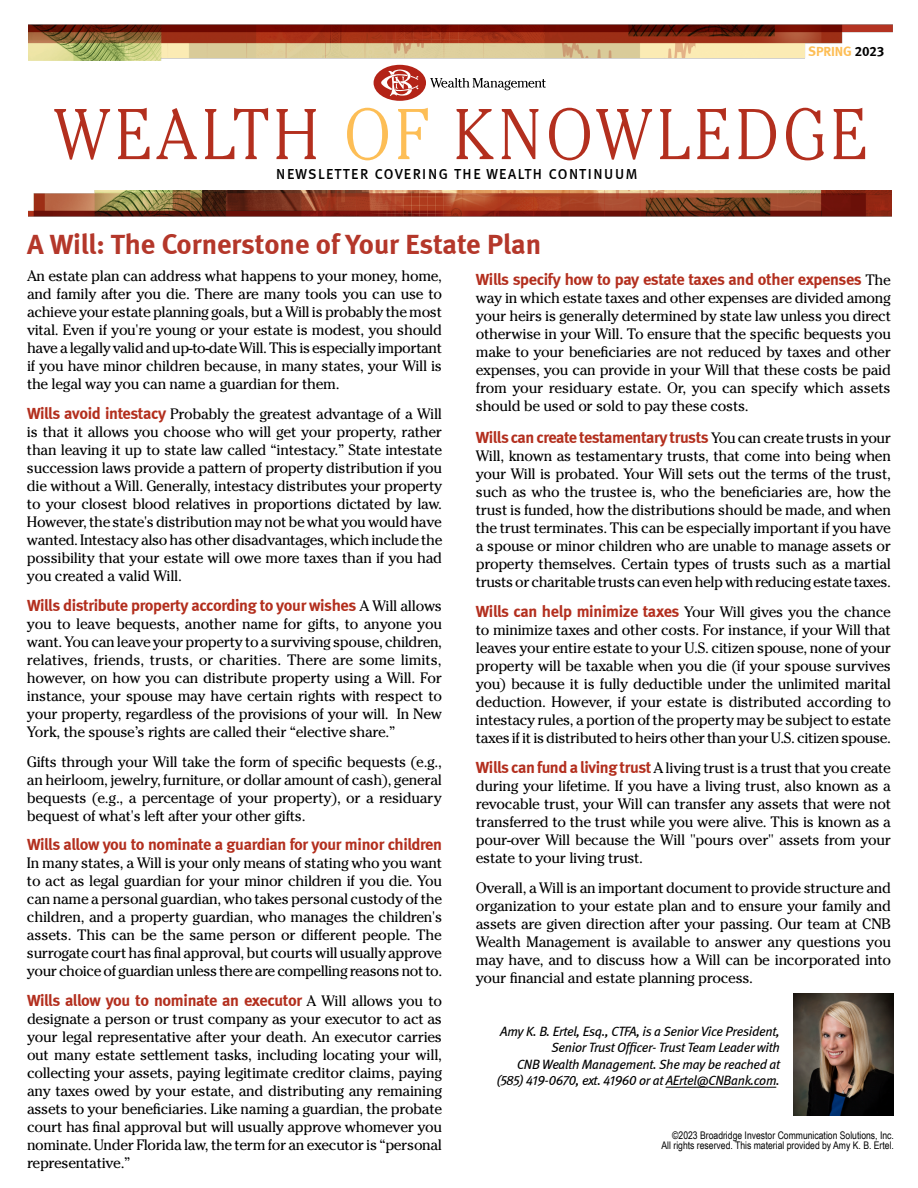
<style>
.page{position:relative;width:918px;height:1188px;background:#fff}
.page>*{position:absolute;margin:0;border:0;box-sizing:border-box;transform-origin:0 0}
.t1{font:300 71.25px "Cheltenham Std";letter-spacing:.08em;color:#b32f1e;scale:.89 1}
.t2{font:28.5px "Meta Bold LF";color:#b4372a}
.t3{font:18.75px "Meta Book LF Caps";letter-spacing:.06em;color:#000;scale:.88 1}
.t4{font:16.5px "Meta Bold LF";letter-spacing:-.025em;color:#b32f1e}
.t5{font:15px/18px "Cheltenham Std";letter-spacing:-.02em;color:#000;text-align:justify}
.t6{font:italic 13.5px/16.5px "Meta";letter-spacing:-.02em;color:#000;text-align:right}
.t7{font:13.5px "Meta Bold LF";letter-spacing:-.01em;color:#fdbe56}
.t8{font:10.5px/10.5px "Arial Narrow";color:#000;text-align:right}
.s1{color:#000}
.s2{color:#fdbe56}
.s3{font-family:"Meta Bold LF";font-size:16.5px;color:#b32f1e}
.s4{font-family:"Cheltenham Std";font-size:15px;color:#000}
.s5{font-family:"Meta Book Italic Caps Expert";font-style:normal}
</style>
<div class="page">
<img style="left:28px;top:24px;width:864px;height:36px">
<img style="left:28px;top:190px;width:864px;height:27px">
<hr style="left:666px;top:1087px;width:110px;height:1px;background:#000">
<div style="left:372px;top:63px;width:56px;height:39px;border:3px solid #fff;border-radius:50%"></div>
<div style="left:374px;top:65px;width:52px;height:36px;background:#b32317;border-radius:50%"></div>
<svg style="left:381px;top:69px;width:38px;height:27px"></svg>
<svg style="left:430px;top:78px;width:116px;height:12px"></svg>
<img style="left:793px;top:993px;width:101px;height:122px">
<p class="t7" style="left:808px;top:44px;width:78px">SPRING <span class="s1">2023</span></p>
<h1 class="t1" style="left:53px;top:93px;width:915px">WEALTH <span class="s2">OF</span> KNOWLEDGE</h1>
<p class="t3" style="left:276px;top:162px;width:413px">newsletter covering the wealth continuum</p>
<h2 class="t2" style="left:27px;top:228px;width:516px">A Will: The Cornerstone of Your Estate Plan</h2>
<p class="t5" style="left:27px;top:266px;width:417px">An estate plan can address what happens to your money, home, and family after you die. There are many tools you can use to achieve your estate planning goals, but a Will is probably the most vital. Even if you're young or your estate is modest, you should have a legally valid and up-to-date Will. This is especially important if you have minor children because, in many states, your Will is the legal way you can name a guardian for them.</p>
<p class="t5" style="left:27px;top:404px;width:417px"><span class="s3">Wills avoid intestacy</span> Probably the greatest advantage of a Will is that it allows you choose who will get your property, rather than leaving it up to state law called “intestacy.” State intestate succession laws provide a pattern of property distribution if you die without a Will. Generally, intestacy distributes your property to your closest blood relatives in proportions dictated by law.<br>However, the state's distribution may not be what you would have wanted. Intestacy also has other disadvantages, which include the possibility that your estate will owe more taxes than if you had you created a valid Will.</p>
<p class="t4" style="left:27px;top:595px;width:417px">Wills distribute property according to your wishes <span class="s4">A Will allows</span></p>
<p class="t5" style="left:27px;top:614px;width:417px">you to leave bequests, another name for gifts, to anyone you want. You can leave your property to a surviving spouse, children, relatives, friends, trusts, or charities. There are some limits, however, on how you can distribute property using a Will. For instance, your spouse may have certain rights with respect to your property, regardless of the provisions of your will. In New York, the spouse’s rights are called their “elective share.”</p>
<p class="t5" style="left:27px;top:752px;width:417px">Gifts through your Will take the form of specific bequests (e.g., an heirloom, jewelry, furniture, or dollar amount of cash), general bequests (e.g., a percentage of your property), or a residuary bequest of what's left after your other gifts.</p>
<p class="t4" style="left:27px;top:834px;width:417px">Wills allow you to nominate a guardian for your minor children</p>
<p class="t5" style="left:27px;top:854px;width:417px">In many states, a Will is your only means of stating who you want to act as legal guardian for your minor children if you die. You can name a personal guardian, who takes personal custody of the children, and a property guardian, who manages the children's assets. This can be the same person or different people. The surrogate court has final approval, but courts will usually approve your choice of guardian unless there are compelling reasons not to.</p>
<p class="t4" style="left:27px;top:990px;width:417px">Wills allow you to nominate an executor <span class="s4">A Will allows you to</span></p>
<p class="t5" style="left:27px;top:1010px;width:417px">designate a person or trust company as your executor to act as your legal representative after your death. An executor carries out many estate settlement tasks, including locating your will, collecting your assets, paying legitimate creditor claims, paying any taxes owed by your estate, and distributing any remaining assets to your beneficiaries. Like naming a guardian, the probate court has final approval but will usually approve whomever you nominate. Under Florida law, the term for an executor is “personal representative.”</p>
<p class="t4" style="left:476px;top:270px;width:417px">Wills specify how to pay estate taxes and other expenses <span class="s4">The</span></p>
<p class="t5" style="left:476px;top:289px;width:417px">way in which estate taxes and other expenses are divided among your heirs is generally determined by state law unless you direct otherwise in your Will. To ensure that the specific bequests you make to your beneficiaries are not reduced by taxes and other expenses, you can provide in your Will that these costs be paid from your residuary estate. Or, you can specify which assets should be used or sold to pay these costs.</p>
<p class="t4" style="left:476px;top:428px;width:417px">Wills can create testamentary trusts <span class="s4">You can create trusts in your</span></p>
<p class="t5" style="left:476px;top:447px;width:417px">Will, known as testamentary trusts, that come into being when your Will is probated. Your Will sets out the terms of the trust, such as who the trustee is, who the beneficiaries are, how the trust is funded, how the distributions should be made, and when the trust terminates. This can be especially important if you have a spouse or minor children who are unable to manage assets or property themselves. Certain types of trusts such as a martial trusts or charitable trusts can even help with reducing estate taxes.</p>
<p class="t4" style="left:476px;top:602px;width:417px">Wills can help minimize taxes <span class="s4">Your Will gives you the chance</span></p>
<p class="t5" style="left:476px;top:621px;width:417px">to minimize taxes and other costs. For instance, if your Will that leaves your entire estate to your U.S. citizen spouse, none of your property will be taxable when you die (if your spouse survives you) because it is fully deductible under the unlimited marital deduction. However, if your estate is distributed according to intestacy rules, a portion of the property may be subject to estate taxes if it is distributed to heirs other than your U.S. citizen spouse.</p>
<p class="t5" style="left:476px;top:759px;width:417px"><span class="s3">Wills can fund a living trust</span> A living trust is a trust that you create during your lifetime. If you have a living trust, also known as a revocable trust, your Will can transfer any assets that were not transferred to the trust while you were alive. This is known as a pour-over Will because the Will "pours over" assets from your estate to your living trust.</p>
<p class="t5" style="left:476px;top:879px;width:417px">Overall, a Will is an important document to provide structure and organization to your estate plan and to ensure your family and assets are given direction after your passing. Our team at CNB Wealth Management is available to answer any questions you may have, and to discuss how a Will can be incorporated into your financial and estate planning process.</p>
<p class="t6" style="left:496px;top:1023px;width:285px">Amy K. B. Ertel, Esq., CTFA, is a Senior Vice President, Senior Trust Officer- Trust Team Leader with<br>CNB Wealth Management. She may be reached at (<span class="s5">585</span>) <span class="s5">419</span>-<span class="s5">0670</span>, ext. <span class="s5">41960</span> or at AErtel@CNBank.com.</p>
<p class="t8" style="left:662px;top:1129px;width:234px">©2023 Broadridge Investor Communication Solutions, Inc.<br>All rights reserved. This material provided by Amy K. B. Ertel.</p>
</div>
